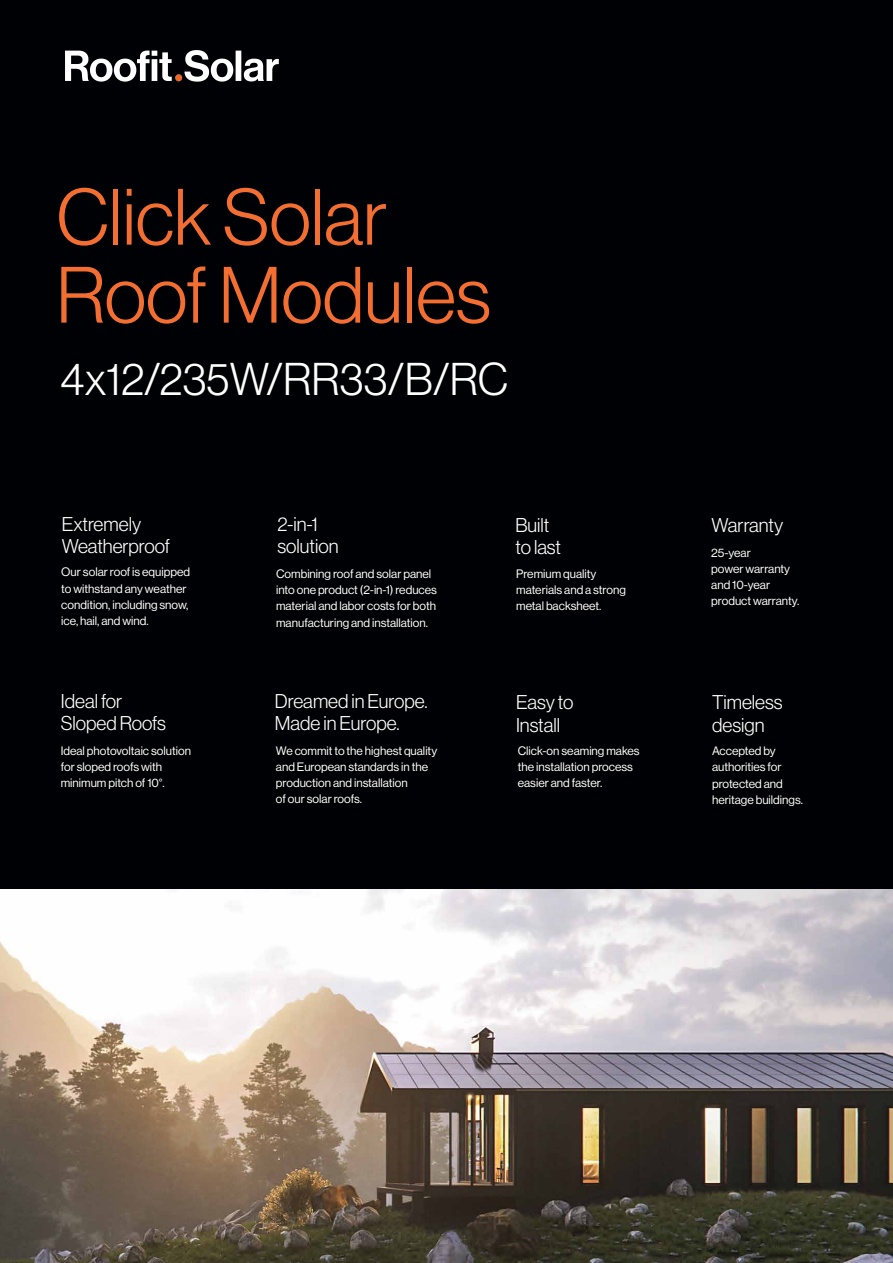
<style>
.page{position:relative;width:893px;height:1263px;background:#fff}
.page>*{position:absolute;margin:0;border:0;box-sizing:border-box;transform-origin:0 0}
.t1{font:78px/78px "N Haas Grotesk DS Pro 45 Lt";color:#f36e30}
.t2{font:45px "N Haas Grotesk DS Pro 45 Lt";color:#fff}
.t3{font:19.5px/22.5px "N Haas Grotesk DS Pro 45 Lt";color:#fff}
.t4{font:12px/16.2px "N Haas Grotesk DS Pro 55 Rg";color:#fff}
</style>
<div class="page">
<div style="left:0;top:0;width:893px;height:1261px;background:#000104"></div>
<img style="left:65px;top:50px;width:214px;height:32px">
<img style="left:0;top:889px;width:893px;height:374px">
<h1 class="t1" style="left:56px;top:178px;width:436px">Click Solar<br>Roof Modules</h1>
<h2 class="t2" style="left:61px;top:354px;width:449px">4x12/235W/RR33/B/RC</h2>
<h3 class="t3" style="left:62px;top:513px;width:110px">Extremely<br>Weatherproof</h3>
<p class="t4" style="left:61px;top:564px;width:130px">Our solar roof is equipped to withstand any weather condition, including snow, ice, hail, and wind.</p>
<h3 class="t3" style="left:277px;top:513px;width:63px">2-in-1 solution</h3>
<p class="t4" style="left:276px;top:566px;width:162px">Combining roof and solar panel into one product (2-in-1) reduces material and labor costs for both manufacturing and installation.</p>
<h3 class="t3" style="left:515px;top:514px;width:47px">Built to last</h3>
<h3 class="t3" style="left:712px;top:514px;width:73px">Warranty</h3>
<p class="t4" style="left:711px;top:544px;width:89px">25-year<br>power warranty and 10-year product warranty.</p>
<p class="t4" style="left:516px;top:565px;width:111px">Premium quality materials and a strong metal backsheet.</p>
<h3 class="t3" style="left:61px;top:689px;width:107px">Ideal for<br>Sloped Roofs</h3>
<h3 class="t3" style="left:275px;top:689px;width:154px">Dreamed in Europe.<br>Made in Europe.</h3>
<p class="t4" style="left:276px;top:743px;width:163px">We commit to the highest quality and European standards in the production and installation<br>of our solar roofs.</p>
<h3 class="t3" style="left:516px;top:691px;width:59px">Easy to<br>Install</h3>
<p class="t4" style="left:61px;top:743px;width:132px">Ideal photovoltaic solution for sloped roofs with minimum pitch of 10°.</p>
<p class="t4" style="left:518px;top:743px;width:123px">Click-on seaming makes the installation process easier and faster.</p>
<h3 class="t3" style="left:712px;top:691px;width:72px">Timeless design</h3>
<p class="t4" style="left:712px;top:743px;width:92px">Accepted by authorities for protected and heritage buildings.</p>
</div>
